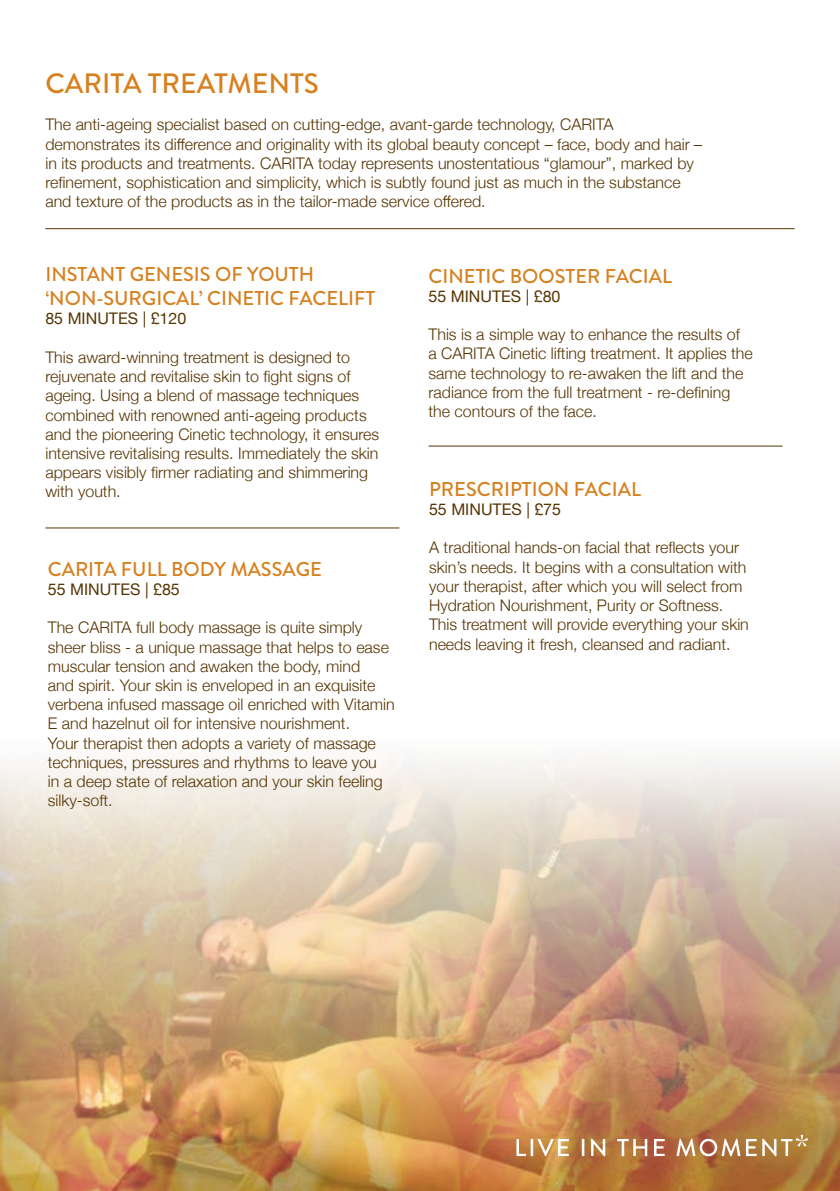
<style>
.page{position:relative;width:840px;height:1191px;background:#fff}
.page>*{position:absolute;margin:0;border:0;box-sizing:border-box;transform-origin:0 0}
.t1{font:500 28px "Brandon Grotesque";color:#d7801f}
.t2{font:500 20px/24px "Brandon Grotesque";color:#d7801f}
.t3{font:300 16px/19.2px "Helvetica Neue";color:#563401}
.t4{font:16px "Helvetica Neue";color:#563401}
</style>
<div class="page">
<hr style="left:45px;top:228px;width:749px;height:1px;background:#563401">
<hr style="left:45px;top:527px;width:354px;height:1px;background:#563401">
<hr style="left:428px;top:445px;width:354px;height:1px;background:#563401">
<img style="left:0;top:760px;width:839px;height:431px">
<svg style="left:516px;top:1139px;width:10px;height:17px"></svg>
<hr style="left:530px;top:1139px;width:3px;height:17px;background:#fff">
<svg style="left:537px;top:1139px;width:31px;height:17px"></svg>
<hr style="left:581px;top:1139px;width:3px;height:17px;background:#fff">
<svg style="left:590px;top:1138px;width:15px;height:18px"></svg>
<svg style="left:617px;top:1139px;width:30px;height:17px"></svg>
<svg style="left:653px;top:1139px;width:11px;height:17px"></svg>
<svg style="left:676px;top:1135px;width:131px;height:21px"></svg>
<h1 class="t1" style="left:45px;top:64px;width:275px">CARITA TREATMENTS</h1>
<p class="t3" style="left:45px;top:114px;width:658px">The anti-ageing specialist based on cutting-edge, avant-garde technology, CARITA demonstrates its difference and originality with its global beauty concept – face, body and hair – in its products and treatments. CARITA today represents unostentatious “glamour”, marked by refinement, sophistication and simplicity, which is subtly found just as much in the substance and texture of the products as in the tailor-made service offered.</p>
<p class="t2" style="left:45px;top:263px;width:331px">INSTANT GENESIS OF YOUTH ‘NON-SURGICAL’ CINETIC FACELIFT</p>
<p class="t4" style="left:45px;top:307px;width:142px">85 MINUTES | £120</p>
<p class="t3" style="left:45px;top:346px;width:335px">This award-winning treatment is designed to rejuvenate and revitalise skin to fight signs of ageing. Using a blend of massage techniques combined with renowned anti-ageing products and the pioneering Cinetic technology, it ensures intensive revitalising results. Immediately the skin appears visibly firmer radiating and shimmering with youth.</p>
<p class="t2" style="left:48px;top:557px;width:275px">CARITA FULL BODY MASSAGE</p>
<p class="t4" style="left:48px;top:578px;width:133px">55 MINUTES | £85</p>
<p class="t3" style="left:48px;top:617px;width:348px">The CARITA full body massage is quite simply sheer bliss - a unique massage that helps to ease muscular tension and awaken the body, mind<br>and spirit. Your skin is enveloped in an exquisite verbena infused massage oil enriched with Vitamin E and hazelnut oil for intensive nourishment.<br>Your therapist then adopts a variety of massage techniques, pressures and rhythms to leave you<br>in a deep state of relaxation and your skin feeling silky-soft.</p>
<p class="t2" style="left:428px;top:264px;width:245px">CINETIC BOOSTER FACIAL</p>
<p class="t4" style="left:428px;top:285px;width:133px">55 MINUTES | £80</p>
<p class="t3" style="left:428px;top:324px;width:326px">This is a simple way to enhance the results of<br>a CARITA Cinetic lifting treatment. It applies the same technology to re-awaken the lift and the radiance from the full treatment - re-defining the contours of the face.</p>
<p class="t2" style="left:429px;top:477px;width:213px">PRESCRIPTION FACIAL</p>
<p class="t4" style="left:429px;top:498px;width:133px">55 MINUTES | £75</p>
<p class="t3" style="left:429px;top:537px;width:321px">A traditional hands-on facial that reflects your skin’s needs. It begins with a consultation with your therapist, after which you will select from Hydration Nourishment, Purity or Softness.<br>This treatment will provide everything your skin needs leaving it fresh, cleansed and radiant.</p>
</div>
